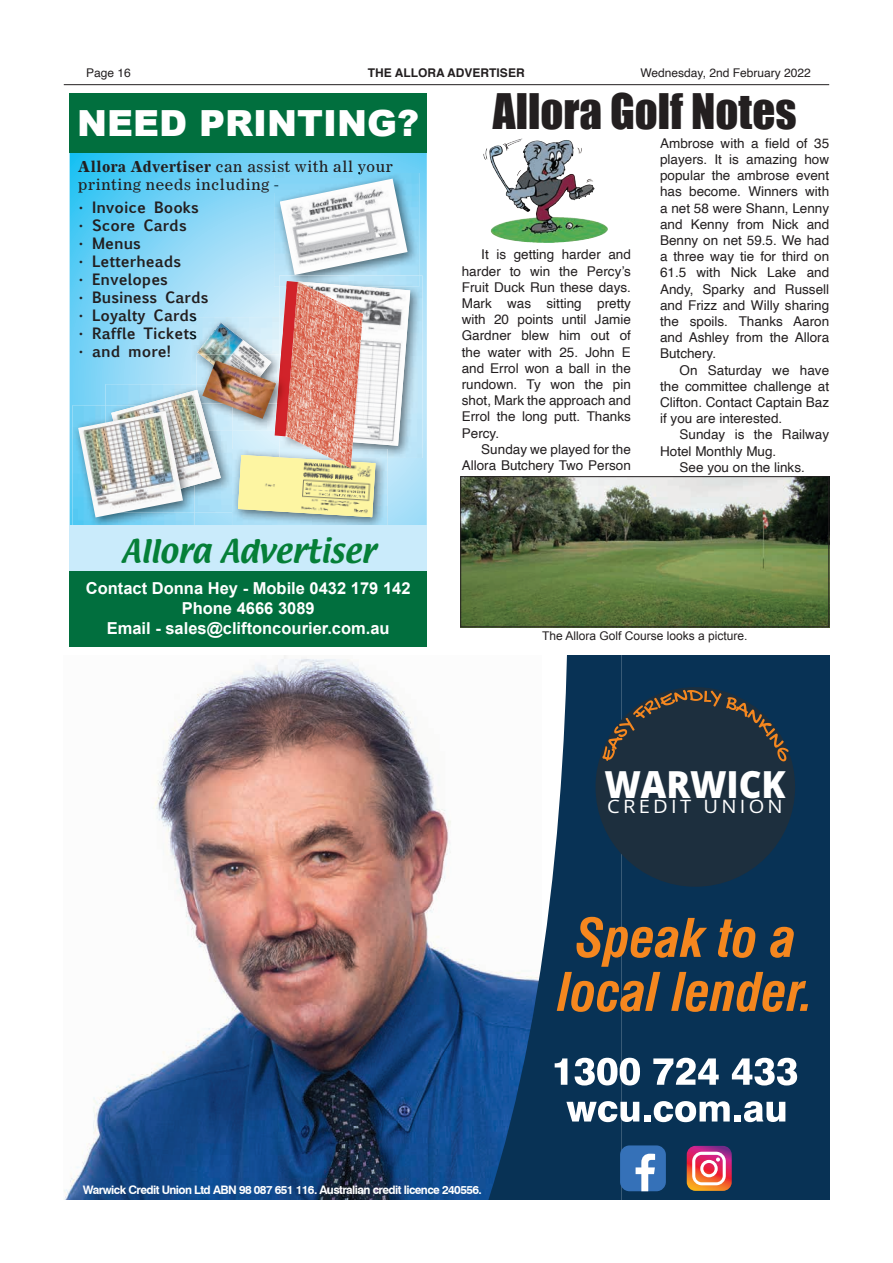
<style>
.page{position:relative;width:893px;height:1263px;background:#fff}
.page>*{position:absolute;margin:0;border:0;box-sizing:border-box;transform-origin:0 0}
.t1{font:italic 700 condensed 52.05px/54px "Swiss 721 BT";color:#f5871f;text-align:center}
.t2{font:45px "Impact";color:#231f20}
.t3{font:800 37.5px "Open Sans";color:#fff;scale:.94 1}
.t4{font:900 36px "Arial";color:#fff}
.t5{font:28.5px "Textile";color:#057f38}
.t6{font:18.45px "Open Sans";letter-spacing:.16em;color:#fff;scale:1.09 1}
.t7{font:700 16.5px/19.8px "Arial";color:#fff;text-align:center}
.t8{font:700 15px "Euphemia UCAS";color:#231f20}
.t9{font:15px/18px "Lockup S Si";color:#231f20}
.t10{font:13.5px "Helvetica";color:#231f20}
.t11{font:12px "Arial";color:#231f20}
.t12{font:12px "Helvetica";color:#231f20}
.t13{font:700 12px "Helvetica";color:#231f20}
.t14{font:700 11.7px "Swiss 721 BT";letter-spacing:-.05em;color:#fff}
.s1{font-weight:700}
</style>
<div class="page">
<hr style="left:64px;top:84px;width:765px;height:1px;background:#231f20">
<img style="left:64px;top:655px;width:421px;height:544px">
<svg style="left:485px;top:655px;width:137px;height:544px;fill:#083255"></svg>
<div style="left:622px;top:655px;width:207px;height:544px;background:#083255"></div>
<svg style="left:566px;top:1101px;width:164px;height:21px"></svg>
<div style="left:734px;top:1115px;width:7px;height:6px;background:#fff"></div>
<svg style="left:744px;top:1101px;width:41px;height:21px"></svg>
<svg style="left:555px;top:1058px;width:12px;height:27px"></svg>
<svg style="left:575px;top:1058px;width:65px;height:27px"></svg>
<svg style="left:653px;top:1058px;width:66px;height:27px"></svg>
<svg style="left:732px;top:1058px;width:65px;height:27px"></svg>
<svg style="left:687px;top:1146px;width:45px;height:45px;background:#dc7077"></svg>
<div style="left:620px;top:1145px;width:46px;height:46px;background:#3571b8;border-radius:9px"></div>
<svg style="left:636px;top:1154px;width:19px;height:37px"></svg>
<div style="left:595px;top:687px;width:200px;height:200px;background:#1d2f3e;border-radius:50%"></div>
<svg style="left:602px;top:690px;width:186px;height:71px"></svg>
<img style="left:502px;top:139px;width:62px;height:14px">
<svg style="left:70px;top:153px;width:357px;height:372px;background:#84d6f6"></svg>
<div style="left:70px;top:94px;width:357px;height:59px;background:#016f3e"></div>
<img style="left:106px;top:384px;width:127px;height:129px">
<img style="left:140px;top:391px;width:81px;height:94px">
<img style="left:73px;top:405px;width:122px;height:120px">
<img style="left:111px;top:405px;width:84px;height:33px">
<img style="left:183px;top:438px;width:12px;height:63px">
<img style="left:78px;top:411px;width:105px;height:106px">
<div style="left:70px;top:570px;width:357px;height:76px;background:#016f3e"></div>
<img style="left:232px;top:449px;width:156px;height:76px">
<img style="left:232px;top:449px;width:1px;height:64px">
<img style="left:363px;top:275px;width:59px;height:183px">
<img style="left:363px;top:449px;width:25px;height:9px">
<img style="left:279px;top:436px;width:7px;height:13px">
<img style="left:279px;top:449px;width:7px;height:6px">
<svg style="left:238px;top:455px;width:137px;height:62px;background:#e4e09e"></svg>
<img style="left:285px;top:287px;width:125px;height:159px">
<img style="left:286px;top:287px;width:77px;height:181px">
<img style="left:192px;top:317px;width:83px;height:67px">
<svg style="left:192px;top:317px;width:4px;height:22px"></svg>
<img style="left:197px;top:322px;width:65px;height:33px">
<img style="left:208px;top:419px;width:67px;height:11px">
<img style="left:197px;top:403px;width:11px;height:27px">
<img style="left:197px;top:355px;width:78px;height:29px">
<svg style="left:192px;top:384px;width:9px;height:19px"></svg>
<img style="left:200px;top:355px;width:71px;height:37px">
<img style="left:202px;top:360px;width:73px;height:59px">
<img style="left:274px;top:173px;width:145px;height:114px">
<img style="left:274px;top:173px;width:119px;height:1px">
<img style="left:274px;top:178px;width:4px;height:14px">
<img style="left:279px;top:275px;width:140px;height:12px">
<img style="left:308px;top:281px;width:56px;height:6px">
<svg style="left:275px;top:281px;width:33px;height:155px;background:#d97974"></svg>
<img style="left:280px;top:179px;width:128px;height:96px">
<div style="left:70px;top:525px;width:357px;height:46px;background:#caebfb"></div>
<img style="left:462px;top:478px;width:365px;height:147px">
<div style="left:460px;top:476px;width:369px;height:151px;border:1px solid #231f20"></div>
<p class="t12" style="left:86px;top:64px;width:46px">Page 16</p>
<p class="t13" style="left:368px;top:63px;width:158px">THE ALLORA ADVERTISER</p>
<p class="t12" style="left:640px;top:64px;width:172px">Wednesday, 2nd February 2022</p>
<p class="t4" style="left:77px;top:97px;width:343px">NEED PRINTING?</p>
<p class="t9" style="left:78px;top:157px;width:317px"><span class="s1">Allora Advertiser</span> can assist with all your printing needs including -</p>
<p class="t8" style="left:78px;top:196px;width:122px">• Invoice Books</p>
<p class="t8" style="left:78px;top:214px;width:110px">• Score Cards</p>
<p class="t8" style="left:78px;top:232px;width:64px">• Menus</p>
<p class="t8" style="left:78px;top:250px;width:105px">• Letterheads</p>
<p class="t8" style="left:78px;top:268px;width:92px">• Envelopes</p>
<p class="t8" style="left:78px;top:286px;width:132px">• Business Cards</p>
<p class="t8" style="left:78px;top:304px;width:120px">• Loyalty Cards</p>
<p class="t8" style="left:78px;top:322px;width:120px">• Raffle Tickets</p>
<p class="t8" style="left:78px;top:340px;width:94px">• and more!</p>
<p class="t5" style="left:121px;top:531px;width:255px">Allora Advertiser</p>
<p class="t7" style="left:86px;top:579px;width:326px">Contact Donna Hey - Mobile 0432 179 142<br>Phone 4666 3089<br>Email - sales@cliftoncourier.com.au</p>
<p class="t2" style="left:493px;top:77px;width:305px">Allora Golf Notes</p>
<p class="t10" style="left:481px;top:244px;width:151px">It is getting harder and</p>
<p class="t10" style="left:462px;top:260px;width:171px">harder to win the Percy’s</p>
<p class="t10" style="left:462px;top:277px;width:171px">Fruit Duck Run these days.</p>
<p class="t10" style="left:462px;top:293px;width:171px">Mark was sitting pretty</p>
<p class="t10" style="left:462px;top:309px;width:171px">with 20 points until Jamie</p>
<p class="t10" style="left:462px;top:325px;width:171px">Gardner blew him out of</p>
<p class="t10" style="left:462px;top:341px;width:171px">the water with 25. John E</p>
<p class="t10" style="left:462px;top:358px;width:171px">and Errol won a ball in the</p>
<p class="t10" style="left:462px;top:374px;width:171px">rundown. Ty won the pin</p>
<p class="t10" style="left:462px;top:390px;width:171px">shot, Mark the approach and</p>
<p class="t10" style="left:462px;top:406px;width:171px">Errol the long putt. Thanks</p>
<p class="t10" style="left:462px;top:422px;width:39px">Percy.</p>
<p class="t10" style="left:481px;top:439px;width:151px">Sunday we played for the</p>
<p class="t10" style="left:462px;top:455px;width:171px">Allora Butchery Two Person</p>
<p class="t10" style="left:660px;top:133px;width:171px">Ambrose with a field of 35</p>
<p class="t10" style="left:660px;top:149px;width:171px">players. It is amazing how</p>
<p class="t10" style="left:660px;top:165px;width:171px">popular the ambrose event</p>
<p class="t10" style="left:660px;top:181px;width:171px">has become. Winners with</p>
<p class="t10" style="left:660px;top:197px;width:171px">a net 58 were Shann, Lenny</p>
<p class="t10" style="left:660px;top:214px;width:171px">and Kenny from Nick and</p>
<p class="t10" style="left:660px;top:230px;width:171px">Benny on net 59.5. We had</p>
<p class="t10" style="left:660px;top:246px;width:171px">a three way tie for third on</p>
<p class="t10" style="left:660px;top:262px;width:171px">61.5 with Nick Lake and</p>
<p class="t10" style="left:660px;top:278px;width:171px">Andy, Sparky and Russell</p>
<p class="t10" style="left:660px;top:295px;width:171px">and Frizz and Willy sharing</p>
<p class="t10" style="left:660px;top:311px;width:171px">the spoils. Thanks Aaron</p>
<p class="t10" style="left:660px;top:327px;width:171px">and Ashley from the Allora</p>
<p class="t10" style="left:660px;top:343px;width:58px">Butchery.</p>
<p class="t10" style="left:680px;top:359px;width:151px">On Saturday we have</p>
<p class="t10" style="left:660px;top:376px;width:171px">the committee challenge at</p>
<p class="t10" style="left:660px;top:392px;width:171px">Clifton. Contact Captain Baz</p>
<p class="t10" style="left:660px;top:408px;width:124px">if you are interested.</p>
<p class="t10" style="left:680px;top:424px;width:151px">Sunday is the Railway</p>
<p class="t10" style="left:660px;top:440px;width:118px">Hotel Monthly Mug.</p>
<p class="t10" style="left:680px;top:457px;width:127px">See you on the links.</p>
<p class="t11" style="left:542px;top:628px;width:207px">The Allora Golf Course looks a picture.</p>
<p class="t3" style="left:604px;top:755px;width:195px">WARWICK</p>
<p class="t6" style="left:607px;top:794px;width:162px">CREDIT UNION</p>
<p class="t1" style="left:558px;top:911px;width:257px">Speak to a local lender.</p>
<p class="t14" style="left:83px;top:1182px;width:400px">Warwick Credit Union Ltd ABN 98 087 651 116. Australian credit licence 240556.</p>
</div>
